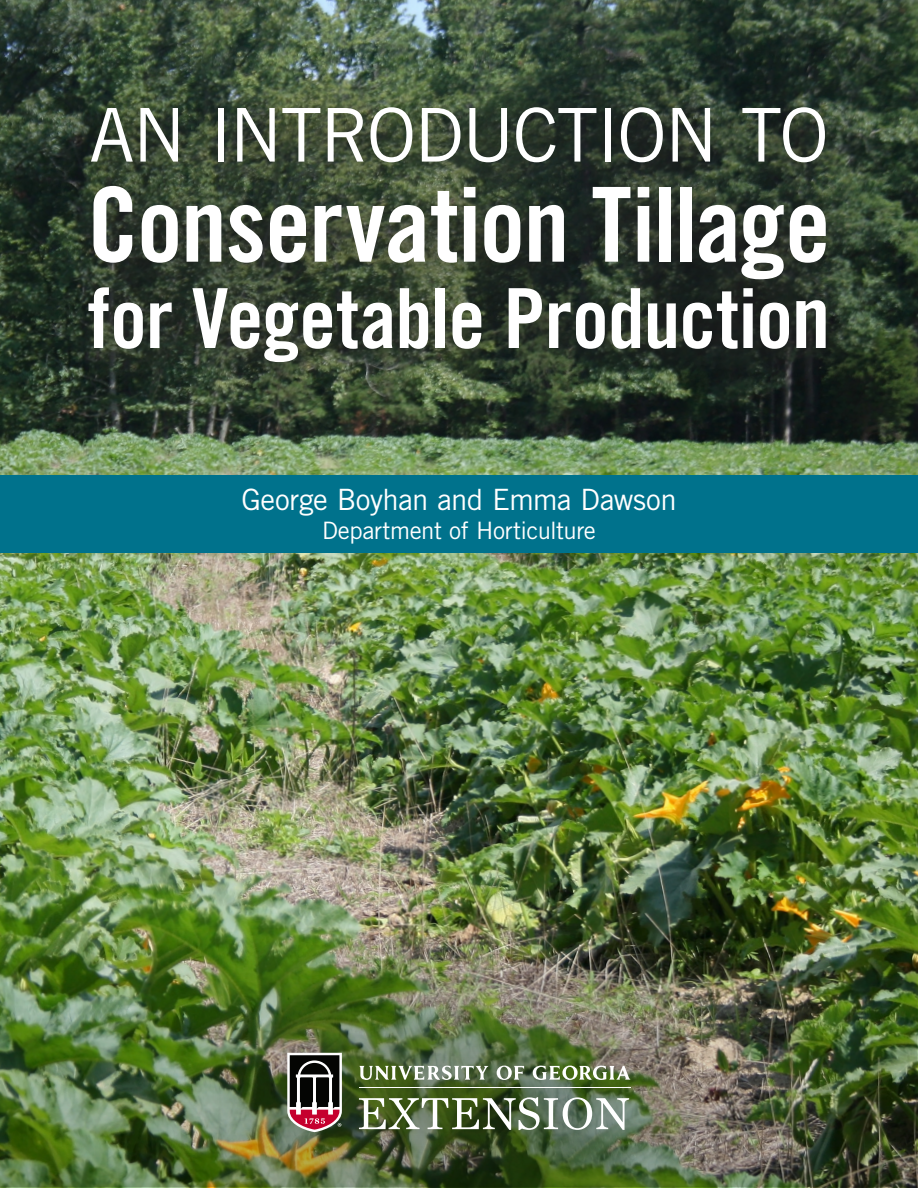
<style>
.page{position:relative;width:918px;height:1188px;background:#fff}
.page>*{position:absolute;margin:0;border:0;box-sizing:border-box;transform-origin:0 0}
.t1{font:103.5px "Trade Gothic LT Std Bd Cn 20";letter-spacing:-.015em;color:#fff}
.t2{font:82.8px "Trade Gothic LT Std Bd Cn 20";letter-spacing:-.01em;color:#fff}
.t3{font:74.25px "Trade Gothic LT Std";letter-spacing:-.03em;color:#fff}
.t4{font:29.4px "Trade Gothic LT Std";letter-spacing:-.02em;color:#fff}
.t5{font:24px "Trade Gothic LT Std";letter-spacing:-.02em;color:#fff}
.s1{font-size:87.15px}
</style>
<div class="page">
<img style="left:0;top:0;width:918px;height:1188px">
<img style="left:1px;top:886px;width:916px;height:301px">
<div style="left:0;top:475px;width:918px;height:77px;background:#00728c"></div>
<div style="left:45px;top:67px;width:830px;height:348px;background:#231f20;opacity:.67"></div>
<div style="left:134px;top:901px;width:646px;height:287px;background:#231f20;opacity:.57"></div>
<svg style="left:497px;top:1066px;width:27px;height:14px"></svg>
<svg style="left:359px;top:1066px;width:130px;height:14px"></svg>
<svg style="left:533px;top:1066px;width:98px;height:14px"></svg>
<svg style="left:359px;top:1097px;width:270px;height:33px"></svg>
<hr style="left:359px;top:1087px;width:272px;height:1px;background:#fff">
<svg style="left:287px;top:1053px;width:55px;height:79px"></svg>
<p class="t3" style="left:89px;top:90px;width:741px">AN INTRODUCTION TO</p>
<p class="t1" style="left:87px;top:162px;width:745px">Conservation Tillage</p>
<p class="t2" style="left:88px;top:268px;width:744px">for Vegetable Productio<span class="s1">n</span></p>
<p class="t4" style="left:241px;top:482px;width:437px">George Boyhan and Emma Dawson</p>
<p class="t5" style="left:322px;top:516px;width:275px">Department of Horticulture</p>
</div>
